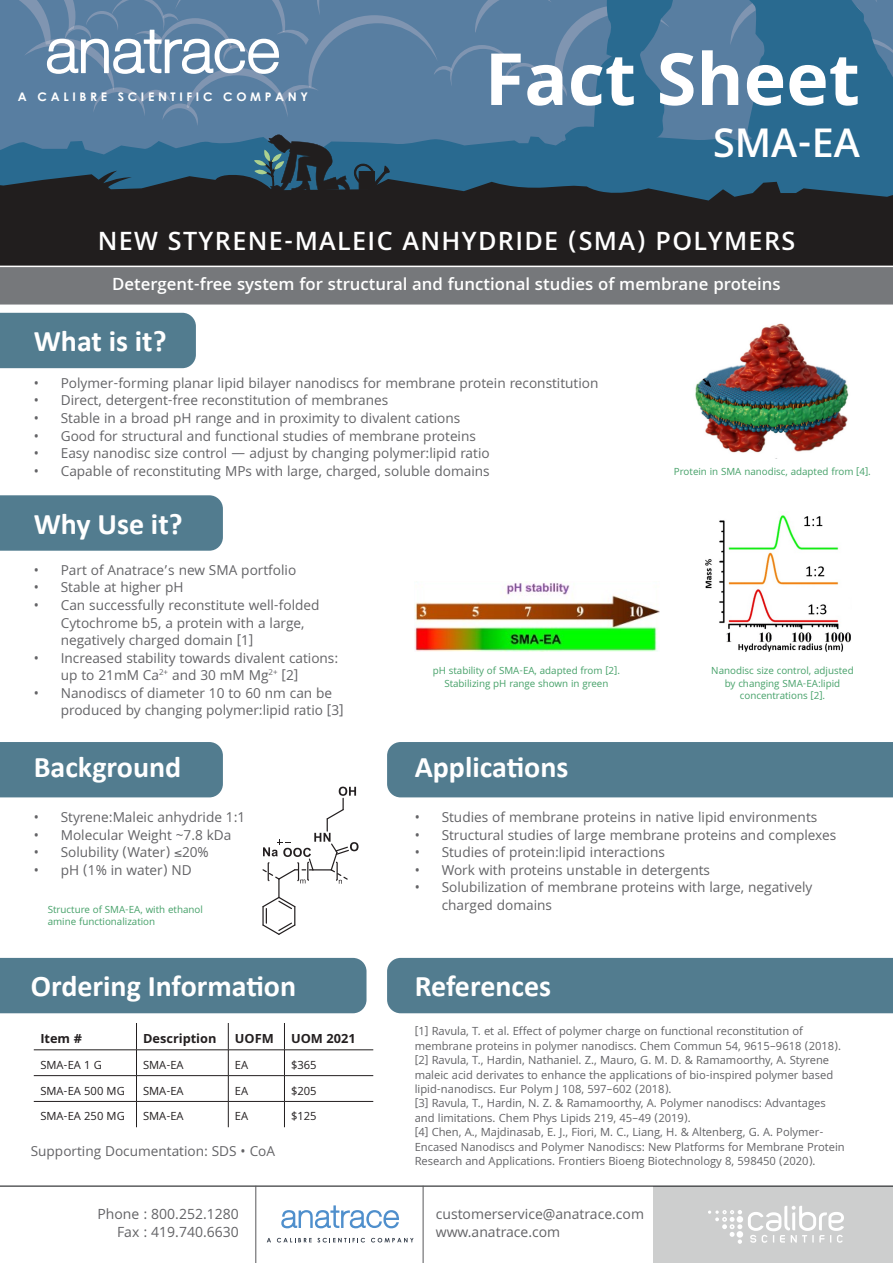
<style>
.page{position:relative;width:893px;height:1263px;background:#fff}
.page>*{position:absolute;margin:0;border:0;box-sizing:border-box;transform-origin:0 0}
.t1{font:700 77.25px "Khula";color:#fff}
.t2{font:600 42.45px "Khula";color:#fff}
.t3{font:700 30px "Calibri";color:#fff}
.t4{font:600 27px "Khula";letter-spacing:.05em;color:#fff}
.t5{font:600 18px "Khula";color:#fff}
.t6{font:15px "Khula";color:#636366}
.t7{font:14.7px/17.5px "Khula";color:#636366}
.NEW_Table_Text_copy{font:700 13.65px "Khula";color:#231f20}
.t8{font:12px/14.4px "Khula";color:#636366}
.NEW_Table_Text_copy-2{font:12px "Khula";color:#231f20}
.t9{font:700 11.85px "Century Gothic";letter-spacing:.3em;color:#fff}
.t10{font:10.5px/12.6px "Khula";color:#46a169;text-align:center}
</style>
<div class="page">
<div style="left:0;top:313px;width:196px;height:55px;background:#527c8f"></div>
<div style="left:0;top:495px;width:223px;height:56px;background:#527c8f"></div>
<div style="left:0;top:742px;width:223px;height:55px;background:#527c8f"></div>
<div style="left:0;top:958px;width:366px;height:55px;background:#527c8f"></div>
<div style="left:387px;top:742px;width:506px;height:55px;background:#527c8f"></div>
<div style="left:387px;top:958px;width:506px;height:55px;background:#527c8f"></div>
<div style="left:0;top:0;width:893px;height:272px;background:#587ea1"></div>
<svg style="left:0;top:136px;width:893px;height:37px;fill:#296a90"></svg>
<svg style="left:88px;top:171px;width:44px;height:2px"></svg>
<svg style="left:0;top:173px;width:893px;height:93px;background:#22282d"></svg>
<svg style="left:254px;top:134px;width:136px;height:63px;background:#2d4c5e"></svg>
<svg style="left:549px;top:0;width:344px;height:167px;fill:#296a90"></svg>
<svg style="left:19px;top:0;width:651px;height:126px"></svg>
<hr style="left:34px;top:1049px;width:102px;height:1px;background:#231f20">
<hr style="left:136px;top:1049px;width:92px;height:1px;background:#231f20">
<hr style="left:228px;top:1049px;width:56px;height:1px;background:#231f20">
<hr style="left:284px;top:1049px;width:89px;height:1px;background:#231f20">
<hr style="left:34px;top:1075px;width:102px;height:1px;background:#231f20">
<hr style="left:136px;top:1075px;width:92px;height:1px;background:#231f20">
<hr style="left:228px;top:1075px;width:56px;height:1px;background:#231f20">
<hr style="left:284px;top:1075px;width:89px;height:1px;background:#231f20">
<hr style="left:34px;top:1101px;width:102px;height:1px;background:#231f20">
<hr style="left:136px;top:1101px;width:92px;height:1px;background:#231f20">
<svg style="left:136px;top:1023px;width:1px;height:104px"></svg>
<hr style="left:228px;top:1101px;width:56px;height:1px;background:#231f20">
<svg style="left:228px;top:1023px;width:1px;height:104px"></svg>
<hr style="left:284px;top:1101px;width:89px;height:1px;background:#231f20">
<svg style="left:284px;top:1023px;width:1px;height:104px"></svg>
<svg style="left:0;top:266px;width:893px;height:39px;background:#7b7d80"></svg>
<img style="left:695px;top:323px;width:154px;height:130px">
<img style="left:415px;top:581px;width:245px;height:71px">
<img style="left:705px;top:515px;width:146px;height:137px">
<svg style="left:262px;top:787px;width:97px;height:148px"></svg>
<hr style="left:0;top:1186px;width:893px;height:1px;background:#57585a">
<hr style="left:255px;top:1186px;width:1px;height:77px;background:#57585a">
<hr style="left:423px;top:1186px;width:1px;height:77px;background:#57585a">
<div style="left:654px;top:1186px;width:239px;height:77px;background:#cdcece"></div>
<svg style="left:708px;top:1206px;width:136px;height:38px"></svg>
<svg style="left:281px;top:1205px;width:118px;height:23px"></svg>
<svg style="left:267px;top:1238px;width:4px;height:4px"></svg>
<svg style="left:277px;top:1238px;width:88px;height:4px"></svg>
<svg style="left:371px;top:1238px;width:43px;height:4px"></svg>
<p class="t9" style="left:18px;top:89px;width:292px">A CALIBRE SCIENTIFIC COMPANY</p>
<p class="t1" style="left:485px;top:33px;width:377px">Fact Sheet</p>
<p class="t2" style="left:713px;top:117px;width:148px">SMA-EA</p>
<p class="t4" style="left:98px;top:225px;width:699px">NEW STYRENE-MALEIC ANHYDRIDE (SMA) POLYMERS</p>
<p class="t5" style="left:112px;top:273px;width:670px">Detergent-free system for structural and functional studies of membrane proteins</p>
<p class="t3" style="left:34px;top:322px;width:134px">What is it?</p>
<p class="t7" style="left:34px;top:374px;width:566px">• Polymer-forming planar lipid bilayer nanodiscs for membrane protein reconstitution</p>
<p class="t7" style="left:34px;top:392px;width:356px">• Direct, detergent-free reconstitution of membranes</p>
<p class="t7" style="left:34px;top:409px;width:428px">• Stable in a broad pH range and in proximity to divalent cations</p>
<p class="t7" style="left:34px;top:427px;width:444px">• Good for structural and functional studies of membrane proteins</p>
<p class="t7" style="left:34px;top:444px;width:457px">• Easy nanodisc size control — adjust by changing polymer:lipid ratio</p>
<p class="t7" style="left:34px;top:462px;width:457px">• Capable of reconstituting MPs with large, charged, soluble domains</p>
<p class="t3" style="left:34px;top:504px;width:150px">Why Use it?</p>
<p class="t7" style="left:34px;top:561px;width:264px">• Part of Anatrace’s new SMA portfolio</p>
<p class="t7" style="left:34px;top:578px;width:151px">• Stable at higher pH</p>
<p class="t7" style="left:61px;top:596px;width:260px;text-indent:-27px">• Can successfully reconstitute well-folded<br>Cytochrome b5, a protein with a large, negatively charged domain [1]</p>
<p class="t7" style="left:61px;top:649px;width:279px;text-indent:-27px">• Increased stability towards divalent cations: up to 21mM Ca<sup>2+</sup> and 30 mM Mg<sup>2+</sup> [2]</p>
<p class="t7" style="left:61px;top:684px;width:284px;text-indent:-27px">• Nanodiscs of diameter 10 to 60 nm can be produced by changing polymer:lipid ratio [3]</p>
<p class="t3" style="left:34px;top:748px;width:149px">Background</p>
<p class="t10" style="left:433px;top:664px;width:189px">pH stability of SMA-EA, adapted from [2].<br>Stabilizing pH range shown in green</p>
<p class="t3" style="left:415px;top:748px;width:155px">Applications</p>
<p class="t10" style="left:674px;top:465px;width:198px">Protein in SMA nanodisc, adapted from [4].</p>
<p class="t10" style="left:711px;top:664px;width:144px">Nanodisc size control, adjusted by changing SMA-EA:lipid concentrations [2].</p>
<p class="t7" style="left:34px;top:808px;width:213px">• Styrene:Maleic anhydride 1:1</p>
<p class="t7" style="left:34px;top:826px;width:199px">• Molecular Weight ~7.8 kDa</p>
<p class="t7" style="left:34px;top:843px;width:177px">• Solubility (Water) ≤20%</p>
<p class="t7" style="left:34px;top:861px;width:159px">• pH (1% in water) ND</p>
<p class="t10" style="left:48px;top:903px;width:157px;text-align:left">Structure of SMA-EA, with ethanol amine functionalization</p>
<p class="t3" style="left:31px;top:967px;width:267px">Ordering Information</p>
<p class="NEW_Table_Text_copy" style="left:40px;top:1030px;width:43px">Item #</p>
<p class="NEW_Table_Text_copy" style="left:143px;top:1030px;width:75px">Description</p>
<p class="NEW_Table_Text_copy" style="left:235px;top:1030px;width:40px">UOFM</p>
<p class="NEW_Table_Text_copy" style="left:291px;top:1030px;width:66px">UOM 2021</p>
<p class="NEW_Table_Text_copy-2" style="left:40px;top:1057px;width:63px">SMA-EA 1 G</p>
<p class="NEW_Table_Text_copy-2" style="left:143px;top:1057px;width:42px">SMA-EA</p>
<p class="NEW_Table_Text_copy-2" style="left:235px;top:1057px;width:15px">EA</p>
<p class="NEW_Table_Text_copy-2" style="left:291px;top:1057px;width:27px">$365</p>
<p class="NEW_Table_Text_copy-2" style="left:40px;top:1083px;width:86px">SMA-EA 500 MG</p>
<p class="NEW_Table_Text_copy-2" style="left:143px;top:1083px;width:42px">SMA-EA</p>
<p class="NEW_Table_Text_copy-2" style="left:235px;top:1083px;width:15px">EA</p>
<p class="NEW_Table_Text_copy-2" style="left:291px;top:1083px;width:27px">$205</p>
<p class="NEW_Table_Text_copy-2" style="left:40px;top:1109px;width:86px">SMA-EA 250 MG</p>
<p class="NEW_Table_Text_copy-2" style="left:143px;top:1109px;width:42px">SMA-EA</p>
<p class="NEW_Table_Text_copy-2" style="left:235px;top:1109px;width:15px">EA</p>
<p class="NEW_Table_Text_copy-2" style="left:291px;top:1109px;width:27px">$125</p>
<p class="t7" style="left:31px;top:1142px;width:246px">Supporting Documentation: SDS • CoA</p>
<p class="t6" style="left:98px;top:1205px;width:143px">Phone : 800.252.1280</p>
<p class="t6" style="left:117px;top:1223px;width:123px">Fax : 419.740.6630</p>
<p class="t7" style="left:415px;top:808px;width:404px">• Studies of membrane proteins in native lipid environments</p>
<p class="t7" style="left:415px;top:826px;width:423px">• Structural studies of large membrane proteins and complexes</p>
<p class="t7" style="left:415px;top:843px;width:252px">• Studies of protein:lipid interactions</p>
<p class="t7" style="left:415px;top:861px;width:297px">• Work with proteins unstable in detergents</p>
<p class="t7" style="left:442px;top:878px;width:372px;text-indent:-27px">• Solubilization of membrane proteins with large, negatively charged domains</p>
<p class="t3" style="left:415px;top:967px;width:138px">References</p>
<p class="t8" style="left:415px;top:1024px;width:428px">[1] Ravula, T. et al. Effect of polymer charge on functional reconstitution of membrane proteins in polymer nanodiscs. Chem Commun 54, 9615–9618 (2018).</p>
<p class="t8" style="left:415px;top:1053px;width:420px">[2] Ravula, T., Hardin, Nathaniel. Z., Mauro, G. M. D. &amp; Ramamoorthy, A. Styrene maleic acid derivates to enhance the applications of bio-inspired polymer based lipid-nanodiscs. Eur Polym J 108, 597–602 (2018).</p>
<p class="t8" style="left:415px;top:1096px;width:413px">[3] Ravula, T., Hardin, N. Z. &amp; Ramamoorthy, A. Polymer nanodiscs: Advantages and limitations. Chem Phys Lipids 219, 45–49 (2019).</p>
<p class="t8" style="left:415px;top:1125px;width:432px">[4] Chen, A., Majdinasab, E. J., Fiori, M. C., Liang, H. &amp; Altenberg, G. A. Polymer-<br>Encased Nanodiscs and Polymer Nanodiscs: New Platforms for Membrane Protein<br>Research and Applications. Frontiers Bioeng Biotechnology 8, 598450 (2020).</p>
<p class="t6" style="left:436px;top:1205px;width:210px">customerservice@anatrace.com</p>
<p class="t6" style="left:436px;top:1223px;width:126px">www.anatrace.com</p>
</div>
